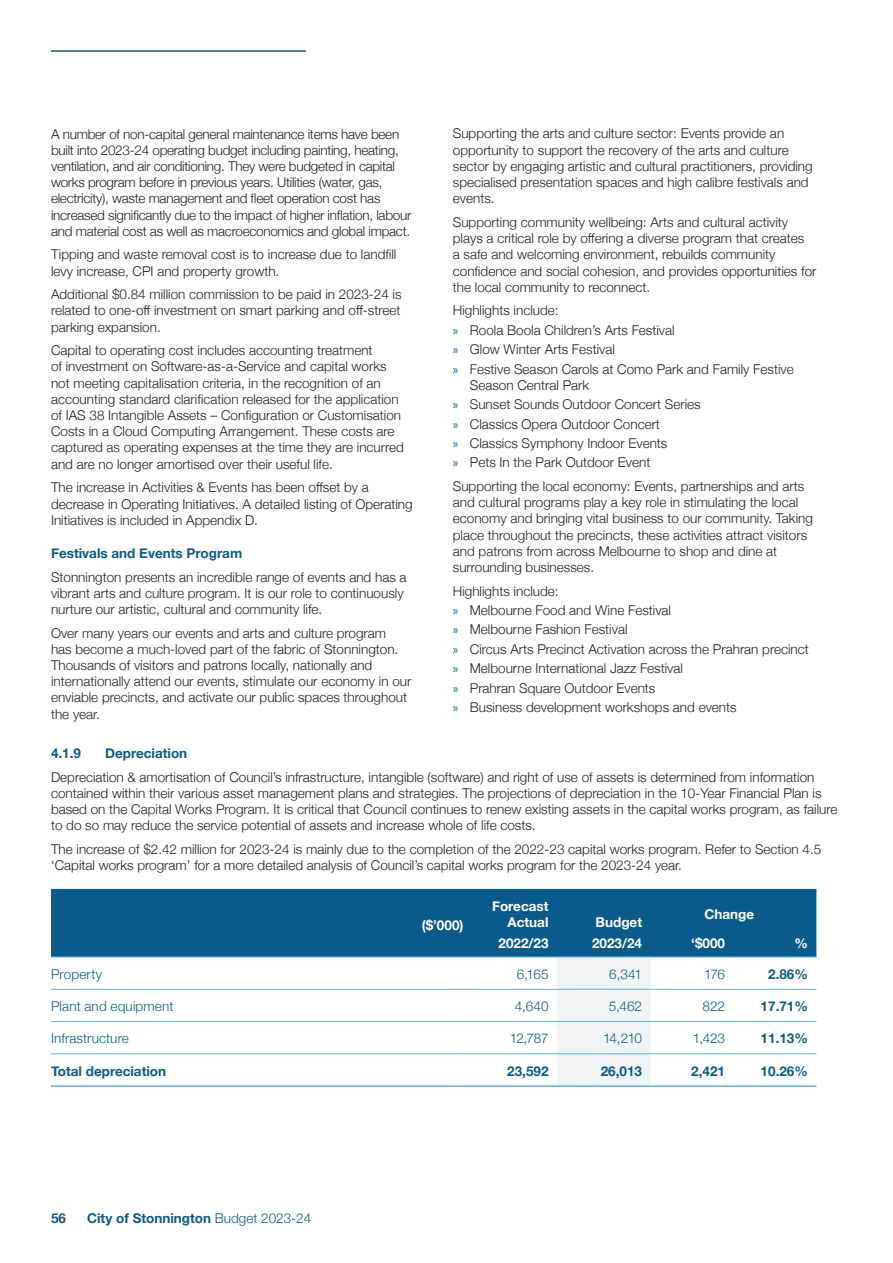
<style>
.page{position:relative;width:893px;height:1263px;background:#fff}
.page>*{position:absolute;margin:0;border:0;box-sizing:border-box;transform-origin:0 0}
.t1{font:300 13.5px/16.2px "Helvetica Neue";color:#231f20}
.t2{font:300 13.5px/16.2px "Helvetica Neue";letter-spacing:-.02em;color:#231f20}
.t3{font:700 13.5px "Helvetica Neue";color:#0b5a8c}
.t4{font:300 13.5px "Helvetica Neue";letter-spacing:.005em;color:#0b5a8c}
.t5{font:700 13.5px/16.2px "Helvetica Neue";color:#fff;text-align:right}
.s1{font-family:"Myriad Pro";font-weight:400;color:#0b5a8c}
.s2{font-weight:300}
</style>
<div class="page">
<hr style="left:51px;top:50px;width:255px;height:2px;background:#0b5a8c">
<div style="left:51px;top:889px;width:765px;height:68px;background:#0b5a8c"></div>
<div style="left:557px;top:958px;width:94px;height:127px;background:#f2f3f4"></div>
<hr style="left:51px;top:957px;width:412px;height:1px;background:#55b3e5">
<hr style="left:463px;top:957px;width:94px;height:1px;background:#55b3e5">
<hr style="left:557px;top:957px;width:94px;height:1px;background:#55b3e5">
<hr style="left:651px;top:957px;width:82px;height:1px;background:#55b3e5">
<hr style="left:733px;top:957px;width:83px;height:1px;background:#55b3e5">
<hr style="left:51px;top:989px;width:412px;height:1px;background:#55b3e5">
<hr style="left:463px;top:989px;width:94px;height:1px;background:#55b3e5">
<hr style="left:557px;top:989px;width:94px;height:1px;background:#55b3e5">
<hr style="left:651px;top:989px;width:82px;height:1px;background:#55b3e5">
<hr style="left:733px;top:989px;width:83px;height:1px;background:#55b3e5">
<hr style="left:51px;top:1021px;width:412px;height:1px;background:#55b3e5">
<hr style="left:463px;top:1021px;width:94px;height:1px;background:#55b3e5">
<hr style="left:557px;top:1021px;width:94px;height:1px;background:#55b3e5">
<hr style="left:651px;top:1021px;width:82px;height:1px;background:#55b3e5">
<hr style="left:733px;top:1021px;width:83px;height:1px;background:#55b3e5">
<hr style="left:51px;top:1053px;width:412px;height:1px;background:#55b3e5">
<hr style="left:463px;top:1053px;width:94px;height:1px;background:#55b3e5">
<hr style="left:557px;top:1053px;width:94px;height:1px;background:#55b3e5">
<hr style="left:651px;top:1053px;width:82px;height:1px;background:#55b3e5">
<hr style="left:733px;top:1053px;width:83px;height:1px;background:#55b3e5">
<hr style="left:463px;top:1085px;width:94px;height:2px;background:#55b3e5">
<hr style="left:557px;top:1085px;width:94px;height:2px;background:#55b3e5">
<hr style="left:651px;top:1085px;width:82px;height:2px;background:#55b3e5">
<hr style="left:733px;top:1085px;width:83px;height:2px;background:#55b3e5">
<hr style="left:51px;top:1085px;width:412px;height:2px;background:#55b3e5">
<p class="t2" style="left:51px;top:125px;width:362px">A number of non‐capital general maintenance items have been built into 2023‐24 operating budget including painting, heating, ventilation, and air conditioning. They were budgeted in capital works program before in previous years. Utilities (water, gas, electricity), waste management and fleet operation cost has increased significantly due to the impact of higher inflation, labour and material cost as well as macroeconomics and global impact.</p>
<p class="t1" style="left:51px;top:245px;width:347px">Tipping and waste removal cost is to increase due to landfill levy increase, CPI and property growth.</p>
<p class="t1" style="left:51px;top:285px;width:352px;text-align:justify">Additional $0.84 million commission to be paid in 2023‐24 is related to one‐off investment on smart parking and off‐street parking expansion.</p>
<p class="t1" style="left:51px;top:341px;width:354px">Capital to operating cost includes accounting treatment<br>of investment on Software‐as‐a‐Service and capital works not meeting capitalisation criteria, in the recognition of an accounting standard clarification released for the application of IAS 38 Intangible Assets – Configuration or Customisation Costs in a Cloud Computing Arrangement. These costs are captured as operating expenses at the time they are incurred and are no longer amortised over their useful life.</p>
<p class="t1" style="left:51px;top:478px;width:363px">The increase in Activities &amp; Events has been offset by a decrease in Operating Initiatives. A detailed listing of Operating<br>Initiatives is included in Appendix D.</p>
<p class="t3" style="left:51px;top:542px;width:193px">Festivals and Events Program</p>
<p class="t1" style="left:51px;top:568px;width:357px">Stonnington presents an incredible range of events and has a vibrant arts and culture program. It is our role to continuously nurture our artistic, cultural and community life.</p>
<p class="t1" style="left:51px;top:624px;width:362px">Over many years our events and arts and culture program<br>has become a much‐loved part of the fabric of Stonnington.<br>Thousands of visitors and patrons locally, nationally and internationally attend our events, stimulate our economy in our enviable precincts, and activate our public spaces throughout the year.</p>
<p class="t1" style="left:453px;top:125px;width:361px">Supporting the arts and culture sector: Events provide an opportunity to support the recovery of the arts and culture sector by engaging artistic and cultural practitioners, providing specialised presentation spaces and high calibre festivals and events.</p>
<p class="t1" style="left:453px;top:213px;width:365px">Supporting community wellbeing: Arts and cultural activity plays a critical role by offering a diverse program that creates<br>a safe and welcoming environment, rebuilds community confidence and social cohesion, and provides opportunities for the local community to reconnect.</p>
<p class="t1" style="left:453px;top:300px;width:342px;line-height:19.4px">Highlights include:<br><span class="s1">»</span> Roola Boola Children’s Arts Festival<br><span class="s1">»</span> Glow Winter Arts Festival<br><span class="s1">»</span> Festive Season Carols at Como Park and Family Festive</p>
<p class="t1" style="left:453px;top:374px;width:249px;line-height:19.4px;text-indent:17px">Season Central Park<br><span class="s1">»</span> Sunset Sounds Outdoor Concert Series <span class="s1">»</span> Classics Opera Outdoor Concert<br><span class="s1">»</span> Classics Symphony Indoor Events<br><span class="s1">»</span> Pets In the Park Outdoor Event</p>
<p class="t1" style="left:453px;top:477px;width:362px">Supporting the local economy: Events, partnerships and arts and cultural programs play a key role in stimulating the local economy and bringing vital business to our community. Taking place throughout the precincts, these activities attract visitors and patrons from across Melbourne to shop and dine at surrounding businesses.</p>
<p class="t1" style="left:453px;top:580px;width:357px;line-height:19.4px">Highlights include:<br><span class="s1">»</span> Melbourne Food and Wine Festival<br><span class="s1">»</span> Melbourne Fashion Festival<br><span class="s1">»</span> Circus Arts Precinct Activation across the Prahran precinct <span class="s1">»</span> Melbourne International Jazz Festival<br><span class="s1">»</span> Prahran Square Outdoor Events<br><span class="s1">»</span> Business development workshops and events</p>
<p class="t3" style="left:51px;top:743px;width:32px">4.1.9</p>
<p class="t3" style="left:105px;top:743px;width:84px">Depreciation</p>
<p class="t1" style="left:51px;top:768px;width:788px">Depreciation &amp; amortisation of Council’s infrastructure, intangible (software) and right of use of assets is determined from information contained within their various asset management plans and strategies. The projections of depreciation in the 10‐Year Financial Plan is based on the Capital Works Program. It is critical that Council continues to renew existing assets in the capital works program, as failure to do so may reduce the service potential of assets and increase whole of life costs.</p>
<p class="t1" style="left:51px;top:840px;width:772px">The increase of $2.42 million for 2023‐24 is mainly due to the completion of the 2022‐23 capital works program. Refer to Section 4.5 ‘Capital works program’ for a more detailed analysis of Council’s capital works program for the 2023‐24 year.</p>
<p class="t5" style="left:422px;top:917px;width:43px">($’000)</p>
<p class="t5" style="left:492px;top:898px;width:58px">Forecast<br>Actual</p>
<p class="t5" style="left:596px;top:914px;width:48px">Budget</p>
<p class="t5" style="left:704px;top:906px;width:51px">Change</p>
<p class="t5" style="left:498px;top:936px;width:52px">2022/23</p>
<p class="t5" style="left:592px;top:936px;width:52px">2023/24</p>
<p class="t5" style="left:691px;top:936px;width:35px">‘$000</p>
<p class="t5" style="left:794px;top:936px;width:15px">%</p>
<p class="t4" style="left:51px;top:963px;width:53px">Property</p>
<p class="t4" style="left:517px;top:963px;width:33px">6,165</p>
<p class="t4" style="left:609px;top:963px;width:34px">6,341</p>
<p class="t4" style="left:704px;top:963px;width:22px">176</p>
<p class="t3" style="left:768px;top:963px;width:41px">2.86%</p>
<p class="t4" style="left:51px;top:995px;width:124px">Plant and equipment</p>
<p class="t4" style="left:515px;top:995px;width:35px">4,640</p>
<p class="t4" style="left:609px;top:995px;width:35px">5,462</p>
<p class="t4" style="left:702px;top:995px;width:24px">822</p>
<p class="t3" style="left:761px;top:995px;width:49px">17.71%</p>
<p class="t4" style="left:51px;top:1027px;width:79px">Infrastructure</p>
<p class="t4" style="left:510px;top:1027px;width:40px">12,787</p>
<p class="t4" style="left:603px;top:1027px;width:41px">14,210</p>
<p class="t4" style="left:693px;top:1027px;width:34px">1,423</p>
<p class="t3" style="left:761px;top:1028px;width:49px">11.13%</p>
<p class="t3" style="left:51px;top:1060px;width:117px">Total depreciation</p>
<p class="t3" style="left:507px;top:1060px;width:43px">23,592</p>
<p class="t3" style="left:601px;top:1060px;width:43px">26,013</p>
<p class="t3" style="left:691px;top:1060px;width:35px">2,421</p>
<p class="t3" style="left:761px;top:1060px;width:49px">10.26%</p>
<p class="t3" style="left:51px;top:1207px;width:17px">56</p>
<p class="t3" style="left:87px;top:1207px;width:226px">City of Stonnington <span class="s2">Budget 2023-24</span></p>
</div>
